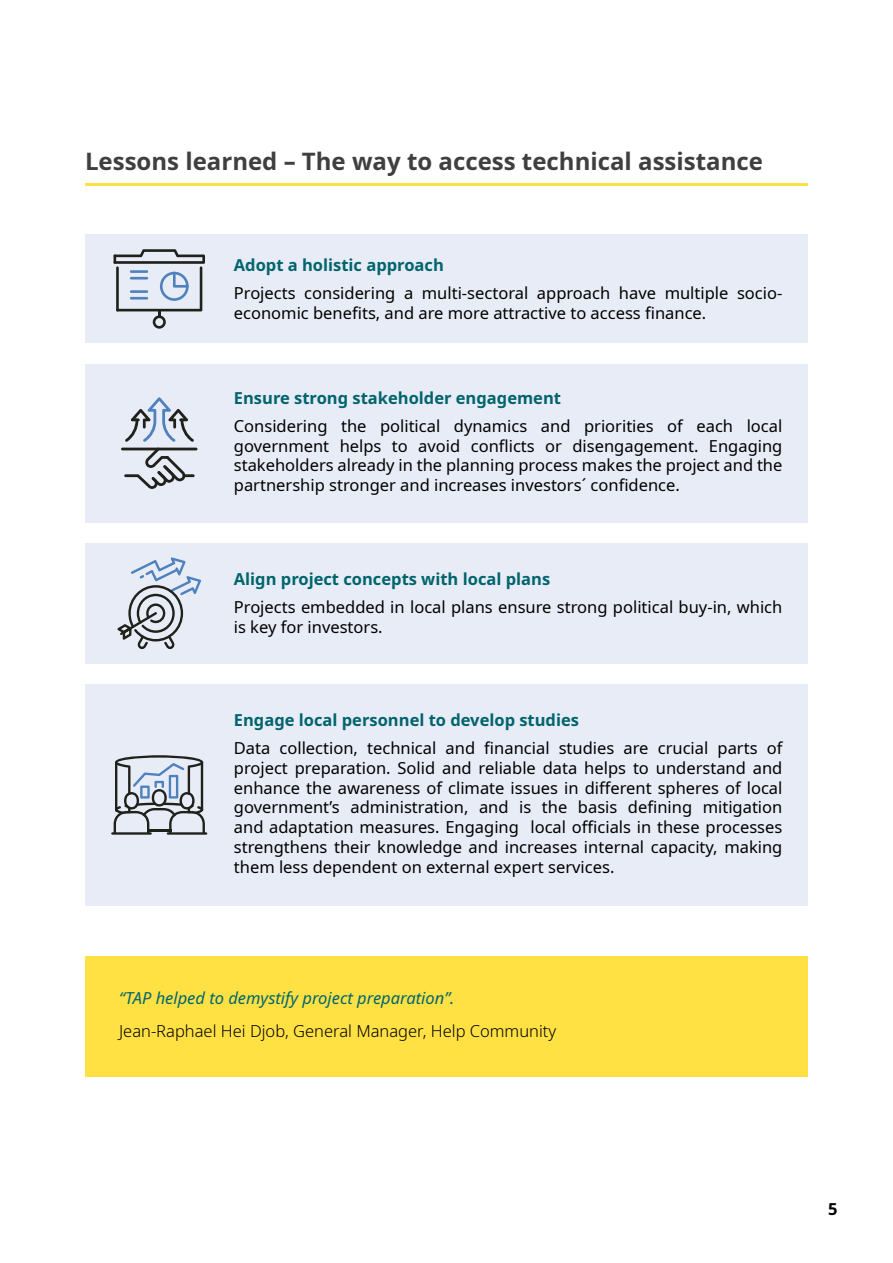
<style>
.page{position:relative;width:893px;height:1263px;background:#fff}
.page>*{position:absolute;margin:0;border:0;box-sizing:border-box;transform-origin:0 0}
.t1{font:700 24px "Noto Sans";color:#3f3f3f}
.t2{font:16.5px/19.8px "Noto Sans";color:#000}
.t3{font:700 16.5px "Noto Sans";color:#00646c}
.t4{font:300 16.5px "Noto Sans";color:#000}
.t5{font:italic 16.5px "Noto Sans";color:#00646c}
.t6{font:700 16.5px "Noto Sans";color:#000}
</style>
<div class="page">
<div style="left:85px;top:235px;width:723px;height:108px;background:#e8ecf6"></div>
<div style="left:85px;top:543px;width:723px;height:120px;background:#e8ecf6"></div>
<div style="left:85px;top:364px;width:723px;height:158px;background:#e8ecf6"></div>
<div style="left:85px;top:684px;width:723px;height:222px;background:#e8ecf6"></div>
<hr style="left:85px;top:183px;width:723px;height:3px;background:#ffe144">
<div style="left:85px;top:957px;width:723px;height:120px;background:#ffe144"></div>
<svg style="left:114px;top:249px;width:91px;height:80px"></svg>
<hr style="left:121px;top:448px;width:76px;height:2px;background:#21211c">
<svg style="left:124px;top:397px;width:71px;height:92px"></svg>
<svg style="left:117px;top:557px;width:84px;height:92px"></svg>
<hr style="left:111px;top:832px;width:41px;height:3px;background:#21211c">
<svg style="left:114px;top:755px;width:91px;height:78px"></svg>
<hr style="left:167px;top:832px;width:40px;height:3px;background:#21211c">
<h1 class="t1" style="left:85px;top:145px;width:679px">Lessons learned – The way to access technical assistance</h1>
<p class="t3" style="left:234px;top:253px;width:211px">Adopt a holistic approach</p>
<p class="t2" style="left:234px;top:283px;width:550px">Projects considering a multi-sectoral approach have multiple socio&shy;economic benefits, and are more attractive to access finance.</p>
<p class="t3" style="left:234px;top:386px;width:329px">Ensure strong stakeholder engagement</p>
<p class="t2" style="left:234px;top:416px;width:550px;text-align:justify">Considering the political dynamics and priorities of each local government helps to avoid conflicts or disengagement. Engaging stakeholders already in the planning process makes the project and the partnership stronger and increases investors´ confidence.</p>
<p class="t3" style="left:234px;top:567px;width:318px">Align project concepts with local plans</p>
<p class="t2" style="left:234px;top:598px;width:550px">Projects embedded in local plans ensure strong political buy-in, which is key for investors.</p>
<p class="t3" style="left:234px;top:708px;width:347px">Engage local personnel to develop studies</p>
<p class="t2" style="left:234px;top:738px;width:550px;text-align:justify">Data collection, technical and financial studies are crucial parts of project preparation. Solid and reliable data helps to understand and enhance the awareness of climate issues in different spheres of local government’s administration, and is the basis defining mitigation and adaptation measures. Engaging local officials in these processes strengthens their knowledge and increases internal capacity, making them less dependent on external expert services.</p>
<p class="t5" style="left:119px;top:986px;width:337px">“TAP helped to demystify project preparation”.</p>
<p class="t4" style="left:119px;top:1019px;width:439px">Jean-Raphael Hei Djob, General Manager, Help Community</p>
<p class="t6" style="left:828px;top:1197px;width:11px">5</p>
</div>
